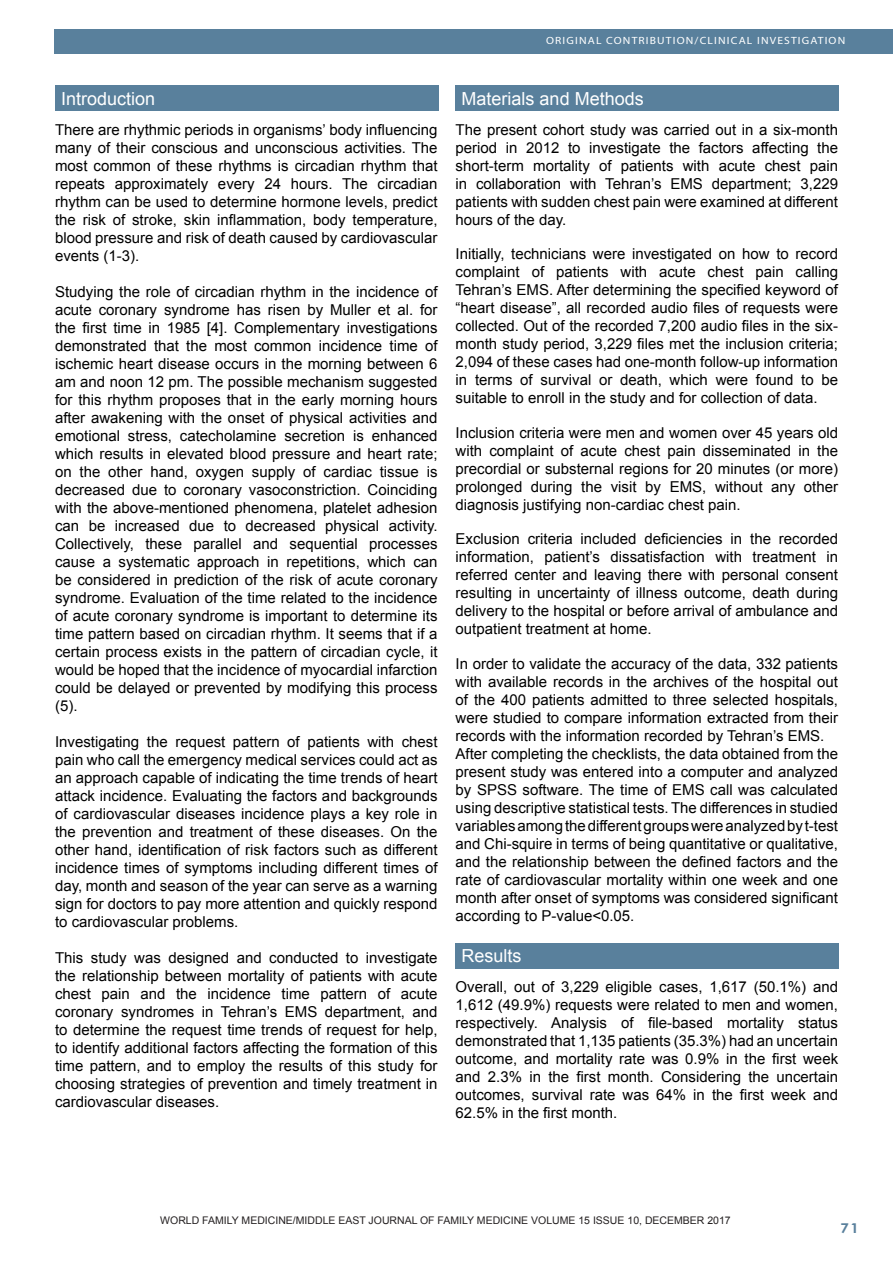
<style>
.page{position:relative;width:893px;height:1263px;background:#fff}
.page>*{position:absolute;margin:0;border:0;box-sizing:border-box;transform-origin:0 0}
.Footnote_Text{font:18px "Arial";color:#fff}
.Footnote_Text-2{font:15px/18px "Arial";color:#000100;text-align:justify}
.t1{font:700 13.5px "Century Gothic";color:#59809c;scale:1.1 1}
.Footnote_Text-3{font:10.5px "Arial";color:#231f20}
.t2{font:10.5px "Myriad";letter-spacing:.1em;color:#fff;scale:1.1 1}
</style>
<div class="page">
<div style="left:54px;top:30px;width:839px;height:24px;background:#59809c"></div>
<div style="left:55px;top:86px;width:383px;height:25px;background:#59809c"></div>
<div style="left:456px;top:86px;width:383px;height:25px;background:#59809c"></div>
<div style="left:456px;top:943px;width:383px;height:25px;background:#59809c"></div>
<p class="t2" style="left:546px;top:35px;width:273px">ORIGINAL CONTRIBUTION/CLINICAL INVESTIGATION</p>
<p class="Footnote_Text" style="left:61px;top:86px;width:96px">Introduction</p>
<p class="Footnote_Text-2" style="left:55px;top:120px;width:384px">There are rhythmic periods in organisms’ body influencing many of their conscious and unconscious activities. The most common of these rhythms is circadian rhythm that repeats approximately every 24 hours. The circadian rhythm can be used to determine hormone levels, predict the risk of stroke, skin inflammation, body temperature, blood pressure and risk of death caused by cardiovascular events (1-3).</p>
<p class="Footnote_Text-2" style="left:55px;top:282px;width:384px">Studying the role of circadian rhythm in the incidence of acute coronary syndrome has risen by Muller et al. for the first time in 1985 [4]. Complementary investigations demonstrated that the most common incidence time of ischemic heart disease occurs in the morning between 6 am and noon 12 pm. The possible mechanism suggested for this rhythm proposes that in the early morning hours after awakening with the onset of physical activities and emotional stress, catecholamine secretion is enhanced which results in elevated blood pressure and heart rate; on the other hand, oxygen supply of cardiac tissue is decreased due to coronary vasoconstriction. Coinciding with the above-mentioned phenomena, platelet adhesion can be increased due to decreased physical activity.<br>Collectively, these parallel and sequential processes cause a systematic approach in repetitions, which can be considered in prediction of the risk of acute coronary syndrome. Evaluation of the time related to the incidence of acute coronary syndrome is important to determine its time pattern based on circadian rhythm. It seems that if a certain process exists in the pattern of circadian cycle, it would be hoped that the incidence of myocardial infarction could be delayed or prevented by modifying this process (5).</p>
<p class="Footnote_Text-2" style="left:55px;top:732px;width:384px">Investigating the request pattern of patients with chest pain who call the emergency medical services could act as an approach capable of indicating the time trends of heart attack incidence. Evaluating the factors and backgrounds of cardiovascular diseases incidence plays a key role in the prevention and treatment of these diseases. On the other hand, identification of risk factors such as different incidence times of symptoms including different times of day, month and season of the year can serve as a warning sign for doctors to pay more attention and quickly respond to cardiovascular problems.</p>
<p class="Footnote_Text-2" style="left:55px;top:948px;width:384px">This study was designed and conducted to investigate the relationship between mortality of patients with acute chest pain and the incidence time pattern of acute coronary syndromes in Tehran’s EMS department, and to determine the request time trends of request for help, to identify additional factors affecting the formation of this time pattern, and to employ the results of this study for choosing strategies of prevention and timely treatment in cardiovascular diseases.</p>
<p class="Footnote_Text" style="left:462px;top:86px;width:184px">Materials and Methods</p>
<p class="Footnote_Text-2" style="left:456px;top:120px;width:384px">The present cohort study was carried out in a six-month period in 2012 to investigate the factors affecting the short-term mortality of patients with acute chest pain in collaboration with Tehran’s EMS department; 3,229 patients with sudden chest pain were examined at different hours of the day.</p>
<p class="Footnote_Text-2" style="left:456px;top:245px;width:384px">Initially, technicians were investigated on how to record complaint of patients with acute chest pain calling Tehran’s EMS. After determining the specified keyword of “heart disease”, all recorded audio files of requests were collected. Out of the recorded 7,200 audio files in the six&shy;month study period, 3,229 files met the inclusion criteria; 2,094 of these cases had one-month follow-up information in terms of survival or death, which were found to be suitable to enroll in the study and for collection of data.</p>
<p class="Footnote_Text-2" style="left:456px;top:423px;width:384px">Inclusion criteria were men and women over 45 years old with complaint of acute chest pain disseminated in the precordial or substernal regions for 20 minutes (or more) prolonged during the visit by EMS, without any other diagnosis justifying non-cardiac chest pain.</p>
<p class="Footnote_Text-2" style="left:456px;top:530px;width:384px">Exclusion criteria included deficiencies in the recorded information, patient’s dissatisfaction with treatment in referred center and leaving there with personal consent resulting in uncertainty of illness outcome, death during delivery to the hospital or before arrival of ambulance and outpatient treatment at home.</p>
<p class="Footnote_Text-2" style="left:456px;top:654px;width:384px">In order to validate the accuracy of the data, 332 patients with available records in the archives of the hospital out of the 400 patients admitted to three selected hospitals, were studied to compare information extracted from their records with the information recorded by Tehran’s EMS.</p>
<p class="Footnote_Text-2" style="left:456px;top:744px;width:384px">After completing the checklists, the data obtained from the present study was entered into a computer and analyzed by SPSS software. The time of EMS call was calculated using descriptive statistical tests. The differences in studied variables among the different groups were analyzed by t-test and Chi-squire in terms of being quantitative or qualitative, and the relationship between the defined factors and the rate of cardiovascular mortality within one week and one month after onset of symptoms was considered significant according to P-value&lt;0.05.</p>
<p class="Footnote_Text" style="left:462px;top:944px;width:62px">Results</p>
<p class="Footnote_Text-2" style="left:456px;top:978px;width:384px">Overall, out of 3,229 eligible cases, 1,617 (50.1%) and 1,612 (49.9%) requests were related to men and women, respectively. Analysis of file-based mortality status demonstrated that 1,135 patients (35.3%) had an uncertain outcome, and mortality rate was 0.9% in the first week and 2.3% in the first month. Considering the uncertain outcomes, survival rate was 64% in the first week and 62.5% in the first month.</p>
<p class="Footnote_Text-3" style="left:160px;top:1214px;width:572px">WORLD FAMILY MEDICINE/MIDDLE EAST JOURNAL OF FAMILY MEDICINE VOLUME 15 ISSUE 10, DECEMBER 2017</p>
<p class="t1" style="left:840px;top:1218px;width:18px">71</p>
</div>
